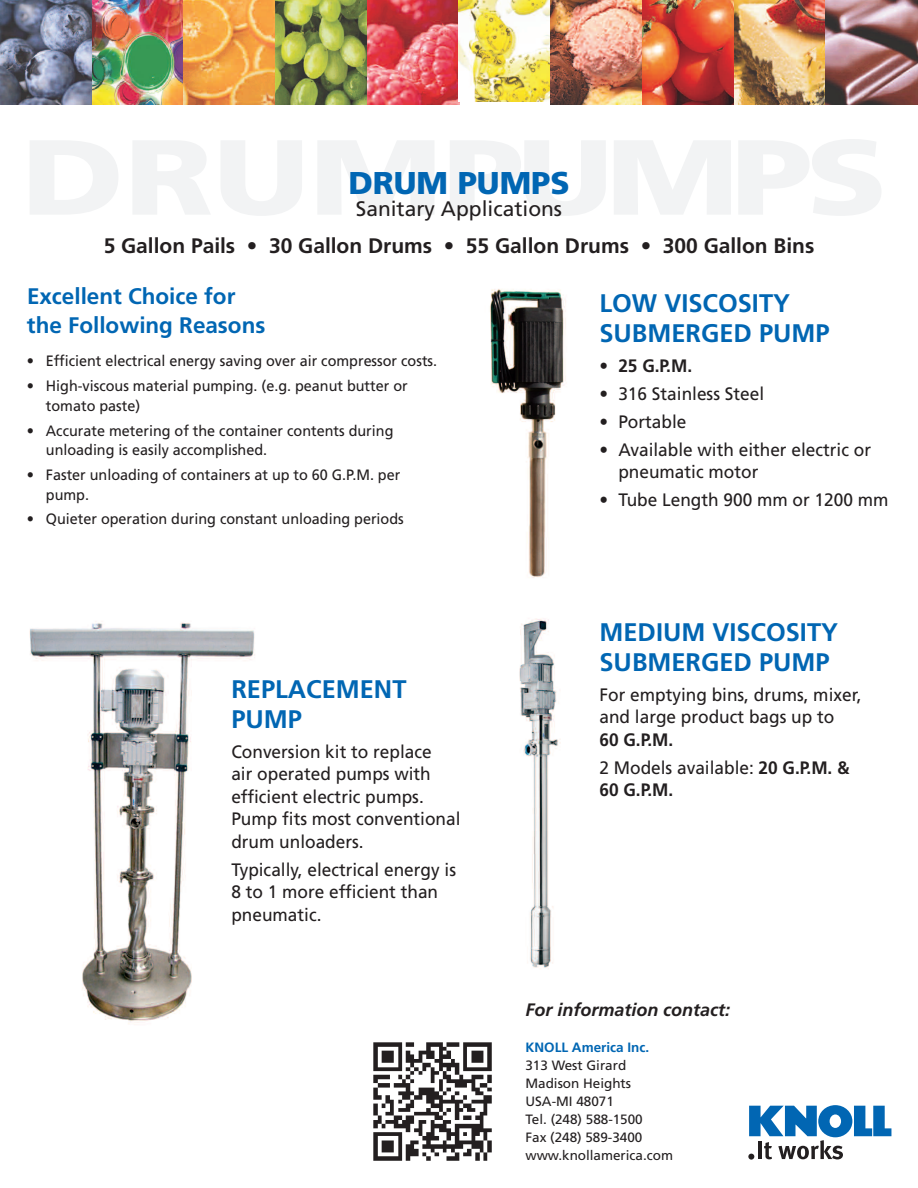
<style>
.page{position:relative;width:918px;height:1188px;background:#fff}
.page>*{position:absolute;margin:0;border:0;box-sizing:border-box;transform-origin:0 0}
.t1{font:900 31.5px "Frutiger";color:#0166b3}
.t2{font:700 25.5px/30px "Frutiger";color:#0166b3}
.t3{font:700 22.5px/29.2px "Frutiger";color:#0166b3}
.t4{font:700 21px "Frutiger";color:#231f20}
.t5{font:21px "Frutiger";color:#231f20}
.t6{font:18px/22.5px "Frutiger";color:#231f20;scale:.96 1}
.t7{font:700 18px/27.9px "Frutiger";color:#231f20;scale:.96 1}
.t8{font:italic 700 18px "Frutiger";color:#231f20}
.t9{font:15px/19.5px "Frutiger";color:#231f20;scale:.96 1}
.t10{font:13.5px/18px "Frutiger";color:#231f20}
.t11{font:700 13.5px "Frutiger";color:#0166b3}
.s1{font-weight:400}
</style>
<div class="page">
<img style="left:0;top:0;width:459px;height:104px">
<img style="left:459px;top:0;width:92px;height:101px">
<img style="left:551px;top:0;width:367px;height:104px">
<svg style="left:748px;top:1105px;width:143px;height:55px"></svg>
<img style="left:373px;top:1042px;width:119px;height:119px">
<img style="left:29px;top:622px;width:226px;height:402px">
<img style="left:490px;top:289px;width:76px;height:289px">
<img style="left:519px;top:618px;width:42px;height:351px">
<h1 class="t1" style="left:348px;top:170px;width:223px">DRUM PUMPS</h1>
<p class="t5" style="left:356px;top:201px;width:208px">Sanitary Applications</p>
<p class="t4" style="left:104px;top:237px;width:712px">5 Gallon Pails • 30 Gallon Drums • 55 Gallon Drums • 300 Gallon Bins</p>
<p class="t3" style="left:27px;top:284px;width:240px">Excellent Choice for the Following Reasons</p>
<p class="t9" style="left:27px;top:353px;width:429px">• Efficient electrical energy saving over air compressor costs.</p>
<p class="t9" style="left:46px;top:377px;width:378px;text-indent:-19px">• High-viscous material pumping. (e.g. peanut butter or tomato paste)</p>
<p class="t9" style="left:46px;top:422px;width:364px;text-indent:-19px">• Accurate metering of the container contents during unloading is easily accomplished.</p>
<p class="t9" style="left:46px;top:466px;width:371px;text-indent:-19px">• Faster unloading of containers at up to 60 G.P.M. per pump.</p>
<p class="t9" style="left:27px;top:511px;width:394px">• Quieter operation during constant unloading periods</p>
<h2 class="t2" style="left:231px;top:676px;width:177px">REPLACEMENT<br>PUMP</h2>
<p class="t6" style="left:231px;top:742px;width:240px">Conversion kit to replace<br>air operated pumps with efficient electric pumps.<br>Pump fits most conventional drum unloaders.</p>
<p class="t6" style="left:231px;top:860px;width:236px">Typically, electrical energy is<br>8 to 1 more efficient than pneumatic.</p>
<h2 class="t2" style="left:600px;top:291px;width:232px">LOW VISCOSITY<br>SUBMERGED PUMP</h2>
<p class="t7" style="left:600px;top:353px;width:98px">• 25 G.P.M.</p>
<p class="t6" style="left:600px;top:384px;width:173px">• 316 Stainless Steel</p>
<p class="t6" style="left:600px;top:412px;width:92px">• Portable</p>
<p class="t6" style="left:618px;top:440px;width:265px;text-indent:-19px">• Available with either electric or pneumatic motor</p>
<p class="t6" style="left:600px;top:490px;width:303px">• Tube Length 900 mm or 1200 mm</p>
<h2 class="t2" style="left:600px;top:619px;width:240px">MEDIUM VISCOSITY<br>SUBMERGED PUMP</h2>
<p class="t6" style="left:600px;top:685px;width:275px">For emptying bins, drums, mixer, and large product bags up to</p>
<p class="t7" style="left:600px;top:727px;width:262px">60 G.P.M.<br><span class="s1">2 Models available:</span> 20 G.P.M. &amp;</p>
<p class="t7" style="left:600px;top:777px;width:78px">60 G.P.M.</p>
<p class="t8" style="left:525px;top:1002px;width:206px">For information contact:</p>
<p class="t11" style="left:525px;top:1042px;width:125px">KNOLL America Inc.</p>
<p class="t10" style="left:525px;top:1057px;width:149px">313 West Girard<br>Madison Heights<br>USA-MI 48071<br>Tel. (248) 588-1500<br>Fax (248) 589-3400 www.knollamerica.com</p>
</div>
